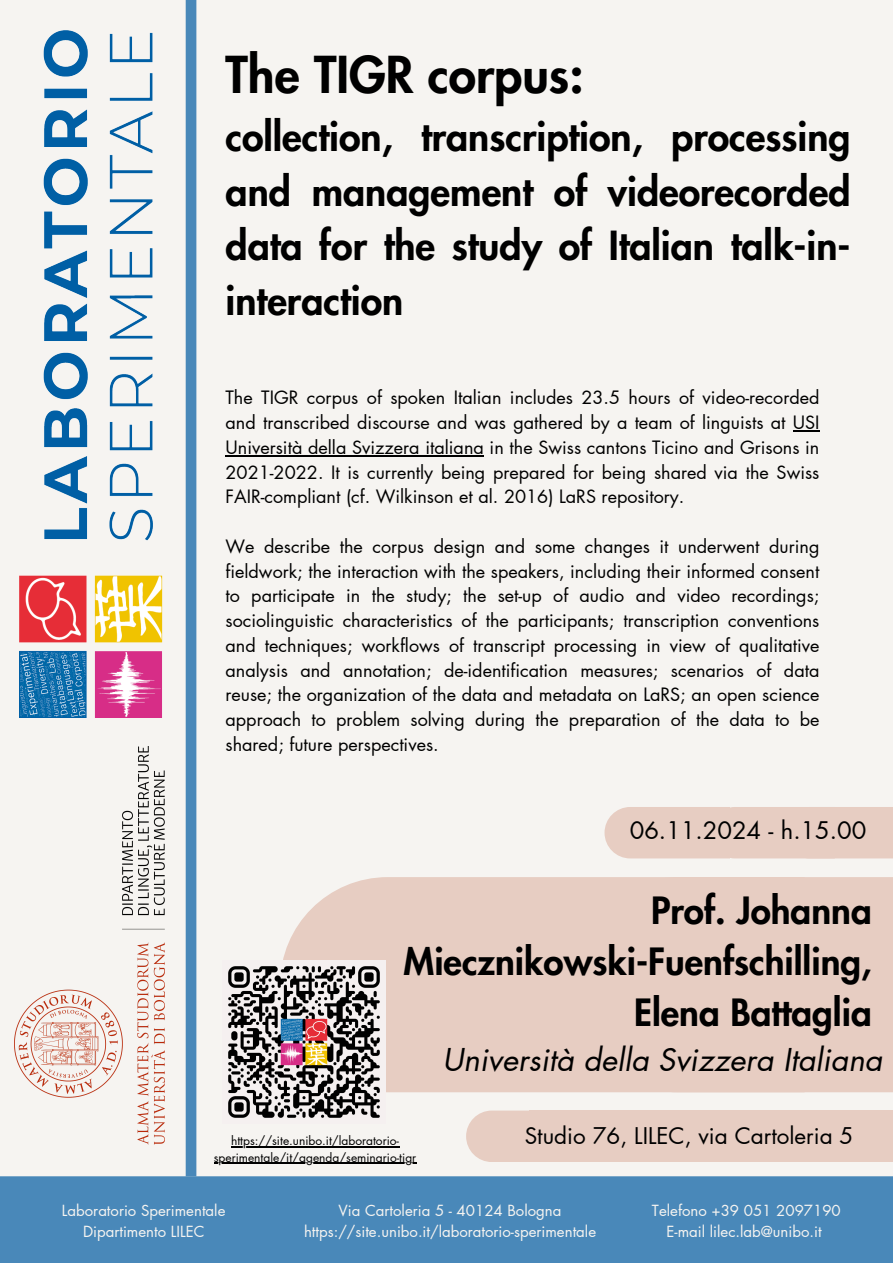
<style>
.page{position:relative;width:893px;height:1263px;background:#f6f4f1}
.page>*{position:absolute;margin:0;border:0;box-sizing:border-box;transform-origin:0 0}
.t1{font:800 49.72px "Futura LT Pro";color:#000}
.t2{font:800 39.22px/54.6px "Futura LT Pro";color:#000;text-align:justify}
.t3{font:800 36.67px/51.2px "Futura LT Pro";color:#000;text-align:right}
.t4{font:italic 30.75px "Futura LT Pro";color:#000}
.t5{font:23.7px "Futura LT Pro";color:#000}
.t6{font:22.5px "Futura LT Pro";color:#000}
.t7{font:18px/24.8px "Futura LT Pro";color:#000;text-align:justify}
.t8{font:15px/20.9px "Futura LT Pro";color:#f6f4f1;text-align:center}
.t9{font:12px "Futura LT Pro";color:#000}
</style>
<div class="page">
<div style="left:186px;top:0;width:10px;height:1176px;background:#4988b9"></div>
<div style="left:0;top:1176px;width:893px;height:87px;background:#4988b9"></div>
<svg style="left:283px;top:877px;width:288px;height:215px;background:#e8cfc5"></svg>
<svg style="left:466px;top:1110px;width:63px;height:52px;background:#e8d0c6"></svg>
<div style="left:571px;top:877px;width:322px;height:215px;background:#e7cdc2"></div>
<div style="left:604px;top:807px;width:289px;height:51px;background:#e7cdc2"></div>
<div style="left:529px;top:1110px;width:364px;height:52px;background:#e7cdc2"></div>
<img style="left:20px;top:30px;width:143px;height:687px">
<img style="left:14px;top:747px;width:150px;height:398px">
<img style="left:228px;top:960px;width:157px;height:158px">
<hr style="left:793px;top:430px;width:26px;height:2px;background:#000">
<hr style="left:225px;top:455px;width:259px;height:2px;background:#000">
<hr style="left:231px;top:1146px;width:168px;height:1px;background:#000">
<hr style="left:214px;top:1163px;width:202px;height:1px;background:#000">
<p class="t1" style="left:225px;top:52px;width:360px">The TIGR corpus:</p>
<p class="t2" style="left:225px;top:111px;width:626px">collection, transcription, processing and management of videorecorded data for the study of Italian talk-in&shy;interaction</p>
<h4 class="t7" style="left:225px;top:386px;width:595px">The TIGR corpus of spoken Italian includes 23.5 hours of video-recorded and transcribed discourse and was gathered by a team of linguists at USI Università della Svizzera italiana in the Swiss cantons Ticino and Grisons in 2021-2022. It is currently being prepared for being shared via the Swiss FAIR-compliant (cf. Wilkinson et al. 2016) LaRS repository.</h4>
<p class="t7" style="left:225px;top:534px;width:595px">We describe the corpus design and some changes it underwent during fieldwork; the interaction with the speakers, including their informed consent to participate in the study; the set-up of audio and video recordings; sociolinguistic characteristics of the participants; transcription conventions and techniques; workflows of transcript processing in view of qualitative analysis and annotation; de-identification measures; scenarios of data reuse; the organization of the data and metadata on LaRS; an open science approach to problem solving during the preparation of the data to be shared; future perspectives.</p>
<h2 class="t5" style="left:630px;top:819px;width:238px">06.11.2024 - h.15.00</h2>
<h4 class="t3" style="left:404px;top:886px;width:469px">Prof. Johanna<br>Miecznikowski-Fuenfschilling,<br>Elena Battaglia</h4>
<h4 class="t4" style="left:442px;top:1046px;width:441px">Università della Svizzera Italiana</h4>
<p class="t9" style="left:231px;top:1135px;width:170px">https://site.unibo.it/laboratorio-</p>
<p class="t9" style="left:214px;top:1152px;width:204px">sperimentale/it/agenda/seminario-tigr</p>
<p class="t6" style="left:525px;top:1125px;width:330px">Studio 76, LILEC, via Cartoleria 5</p>
<p class="t8" style="left:62px;top:1201px;width:165px">Laboratorio Sperimentale<br>Dipartimento LILEC</p>
<h3 class="t8" style="left:304px;top:1201px;width:294px">Via Cartoleria 5 - 40124 Bologna https://site.unibo.it/laboratorio-sperimentale</h3>
<p class="t8" style="left:652px;top:1201px;width:190px">Telefono +39 051 2097190<br>E-mail lilec.lab@unibo.it</p>
</div>
